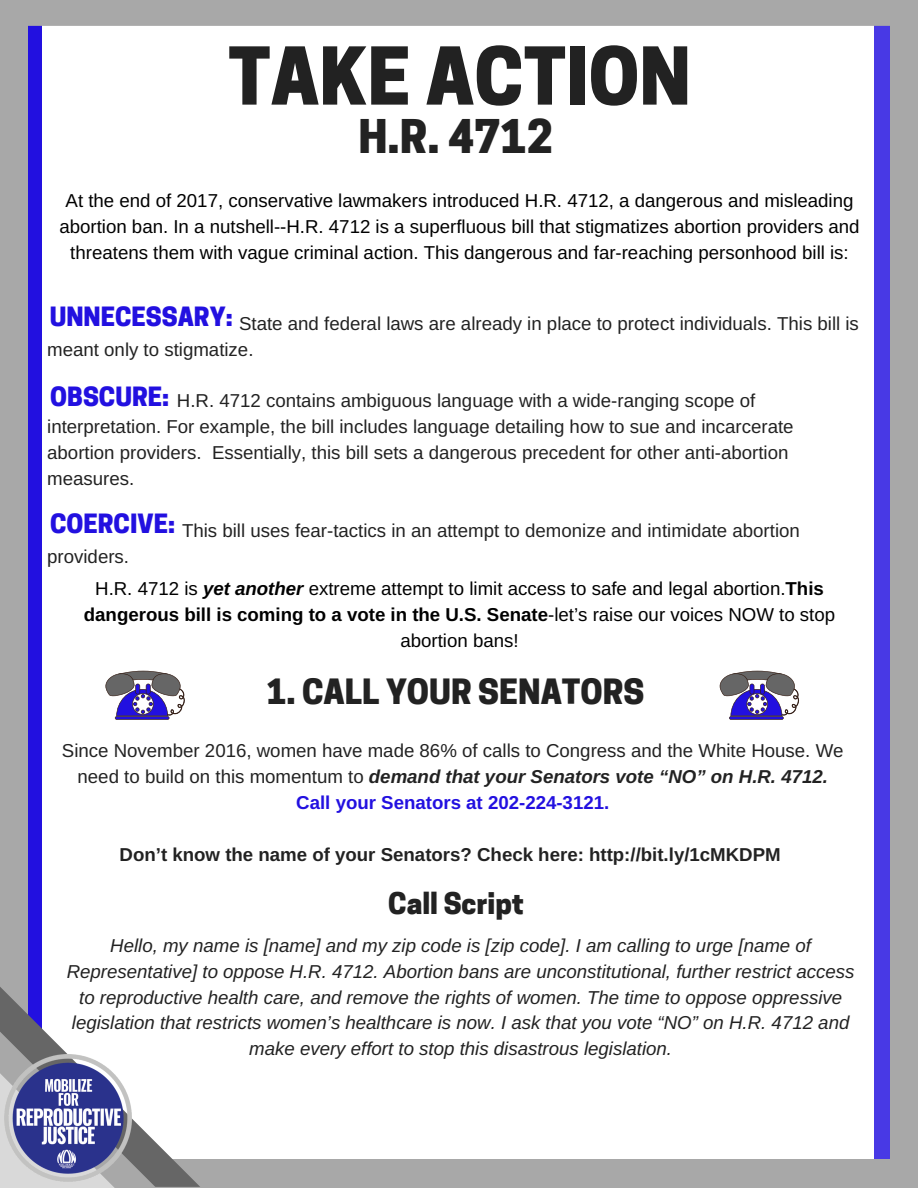
<style>
.page{position:relative;width:918px;height:1188px;background:#fff}
.page>*{position:absolute;margin:0;border:0;box-sizing:border-box;transform-origin:0 0}
.t1{font:800 74.7px "Cooper Hewitt";color:#222}
.t2{font:800 43.65px "Cooper Hewitt";color:#222}
.t3{font:800 32.7px "Cooper Hewitt";color:#222}
.t4{font:800 28.05px "Cooper Hewitt";color:#222}
.t5{font:800 24.9px "Cooper Hewitt";color:#2210e0}
.t6{font:18.75px/25.8px "Arimo";color:#222}
.t7{font:18.75px/25.8px "Arimo";color:#000;text-align:center}
.t8{font:italic 18.75px/25.8px "Arimo";color:#222;text-align:center}
.t9{font:700 18.75px "Arimo";color:#222}
.s1{font-weight:700;font-style:italic}
.s2{font-weight:700}
.s3{font-weight:700;color:#2210e0}
</style>
<div class="page">
<div style="left:874px;top:0;width:44px;height:1172px;background:#4839e5"></div>
<div style="left:890px;top:12px;width:28px;height:1176px;background:#a8a8a8"></div>
<div style="left:28px;top:26px;width:14px;height:956px;background:#2210e0"></div>
<div style="left:0;top:0;width:28px;height:1173px;background:#a8a8a8"></div>
<div style="left:0;top:0;width:918px;height:26px;background:#a8a8a8"></div>
<div style="left:0;top:1159px;width:918px;height:29px;background:#a8a8a8"></div>
<svg style="left:0;top:982px;width:200px;height:206px"></svg>
<img style="left:4px;top:1054px;width:128px;height:127px">
<hr style="left:115px;top:716px;width:54px;height:4px;background:#4f3d5c;border-radius:2px">
<hr style="left:116px;top:717px;width:53px;height:2px;background:#351f16">
<svg style="left:105px;top:671px;width:80px;height:45px"></svg>
<hr style="left:729px;top:716px;width:55px;height:4px;background:#584761;border-radius:2px">
<hr style="left:730px;top:717px;width:53px;height:2px;background:#351f16">
<svg style="left:719px;top:671px;width:81px;height:45px"></svg>
<h1 class="t1" style="left:228px;top:49px;width:464px">TAKE ACTION</h1>
<h2 class="t2" style="left:358px;top:120px;width:196px">H.R. 4712</h2>
<p class="t7" style="left:59px;top:188px;width:802px">At the end of 2017, conservative lawmakers introduced H.R. 4712, a dangerous and misleading abortion ban. In a nutshell--H.R. 4712 is a superfluous bill that stigmatizes abortion providers and threatens them with vague criminal action. This dangerous and far-reaching personhood bill is:</p>
<h3 class="t5" style="left:50px;top:308px;width:185px">UNNECESSARY:</h3>
<p class="t6" style="left:47px;top:310px;width:813px;text-indent:192px">State and federal laws are already in place to protect individuals. This bill is meant only to stigmatize.</p>
<p class="t6" style="left:47px;top:388px;width:748px;text-indent:130px">H.R. 4712 contains ambiguous language with a wide-ranging scope of interpretation. For example, the bill includes language detailing how to sue and incarcerate abortion providers. Essentially, this bill sets a dangerous precedent for other anti-abortion measures.</p>
<p class="t6" style="left:182px;top:517px;width:619px">This bill uses fear-tactics in an attempt to demonize and intimidate abortion</p>
<p class="t6" style="left:47px;top:543px;width:83px">providers.</p>
<h3 class="t5" style="left:50px;top:387px;width:121px">OBSCURE:</h3>
<h3 class="t5" style="left:50px;top:515px;width:127px">COERCIVE:</h3>
<p class="t7" style="left:84px;top:576px;width:753px">H.R. 4712 is <span class="s1">yet another</span> extreme attempt to limit access to safe and legal abortion.<span class="s2">This dangerous bill is coming to a vote in the U.S. Senate</span>-let’s raise our voices NOW to stop abortion bans!</p>
<h3 class="t3" style="left:267px;top:680px;width:379px">1. CALL YOUR SENATORS</h3>
<p class="t6" style="left:62px;top:738px;width:783px;text-align:center">Since November 2016, women have made 86% of calls to Congress and the White House. We need to build on this momentum to <span class="s1">demand that your Senators vote “NO” on H.R. 4712.<br></span><span class="s3">Call your Senators at 202-224-3121.</span></p>
<p class="t9" style="left:120px;top:844px;width:663px">Don’t know the name of your Senators? Check here: http://bit.ly/1cMKDPM</p>
<h3 class="t4" style="left:388px;top:892px;width:137px">Call Script</h3>
<p class="t8" style="left:67px;top:932px;width:789px">Hello, my name is [name] and my zip code is [zip code]. I am calling to urge [name of Representative] to oppose H.R. 4712. Abortion bans are unconstitutional, further restrict access to reproductive health care, and remove the rights of women. The time to oppose oppressive legislation that restricts women’s healthcare is now. I ask that you vote “NO” on H.R. 4712 and make every effort to stop this disastrous legislation.</p>
</div>
